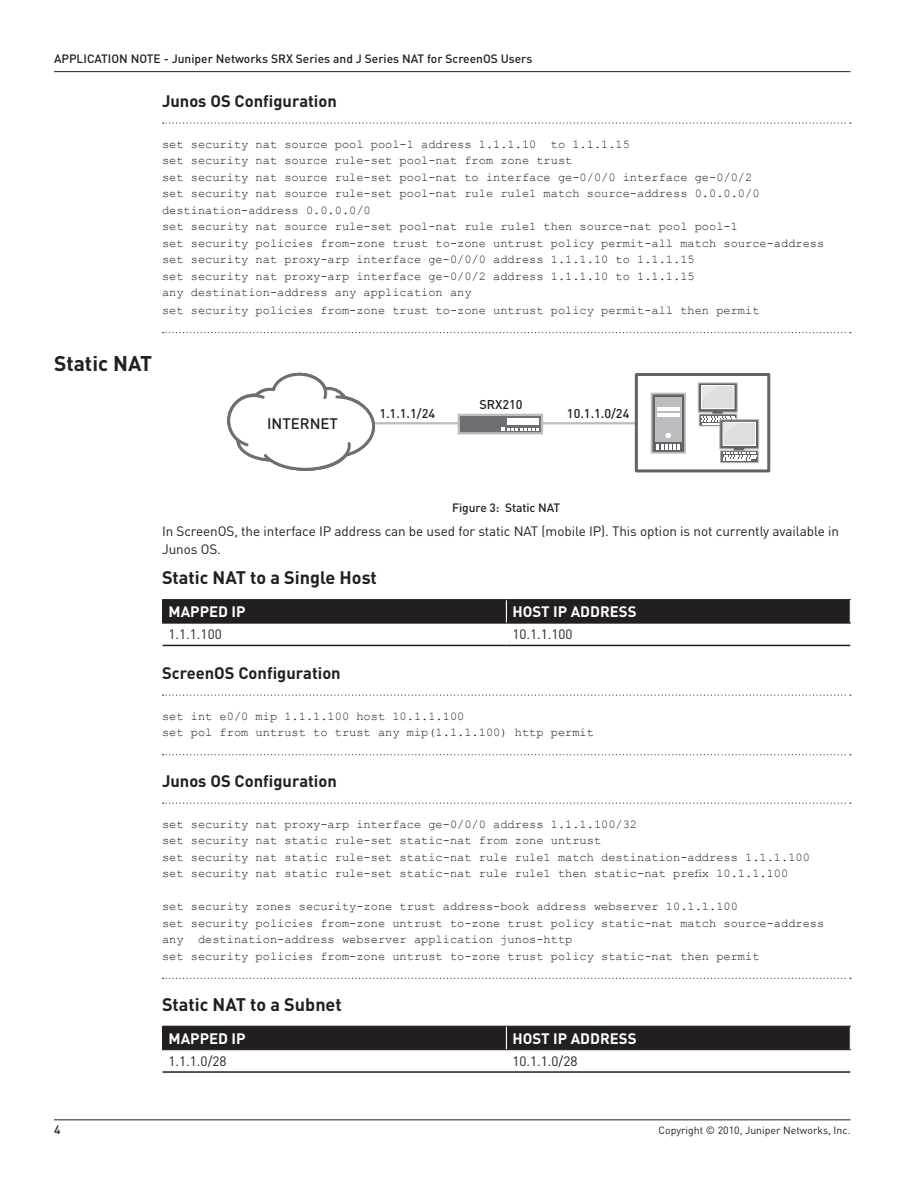
<style>
.page{position:relative;width:918px;height:1188px;background:#fff}
.page>*{position:absolute;margin:0;border:0;box-sizing:border-box;transform-origin:0 0}
._1_Header{font:700 21px "DINOT";color:#231f20}
._2_Subhead{font:700 18px "DINOT";color:#231f20}
._3_subhead{font:700 16.5px "DINOT";color:#231f20}
.Table_Heads{font:700 15px "DINOT";color:#fff}
.t1{font:500 15px "DINOT";color:#231f20}
.Normal_body_text{font:13.5px/18px "DINOT";letter-spacing:-.005em;color:#231f20}
.Table_Text{font:13.5px "DINOT";color:#231f20}
.t2{font:500 12.6px "DINOT";color:#231f20}
.Code_-_Courier_body{font:12px/16.5px "Courier New";color:#231f20}
.Code_-_last_line_wit{font:12px "Courier New";color:#231f20}
.Code_-_first_line_wi{font:12px "Courier New";color:#231f20}
.Figure_Caption_inden{font:500 12px "DINOT";color:#231f20}
.t3{font:10.5px "DINOT";color:#231f20}
</style>
<div class="page">
<hr style="left:54px;top:1119px;width:796px;height:1px;background:#231f20">
<hr style="left:54px;top:71px;width:796px;height:1px;background:#231f20">
<svg style="left:163px;top:122px;width:688px;height:2px"></svg>
<svg style="left:163px;top:332px;width:688px;height:1px"></svg>
<svg style="left:163px;top:695px;width:688px;height:1px"></svg>
<svg style="left:163px;top:754px;width:688px;height:1px"></svg>
<svg style="left:163px;top:803px;width:688px;height:1px"></svg>
<svg style="left:163px;top:978px;width:688px;height:1px"></svg>
<hr style="left:162px;top:599px;width:344px;height:1px;background:#231f20">
<hr style="left:506px;top:599px;width:345px;height:1px;background:#231f20">
<div style="left:162px;top:600px;width:689px;height:23px;background:#231f20"></div>
<hr style="left:162px;top:623px;width:344px;height:1px;background:#231f20">
<hr style="left:506px;top:623px;width:345px;height:1px;background:#231f20">
<hr style="left:163px;top:645px;width:343px;height:1px;background:#231f20">
<hr style="left:506px;top:645px;width:344px;height:1px;background:#231f20">
<div style="left:162px;top:1026px;width:689px;height:23px;background:#231f20"></div>
<hr style="left:162px;top:1049px;width:344px;height:1px;background:#231f20">
<hr style="left:506px;top:1049px;width:345px;height:1px;background:#231f20">
<hr style="left:163px;top:1071px;width:343px;height:2px;background:#231f20">
<hr style="left:506px;top:1071px;width:344px;height:2px;background:#231f20">
<hr style="left:362px;top:422px;width:276px;height:2px;background:#bcbdc0">
<div style="left:635px;top:373px;width:135px;height:99px;border:3px solid #636366"></div>
<div style="left:652px;top:394px;width:33px;height:59px;background:#636366"></div>
<div style="left:651px;top:393px;width:35px;height:61px;border:2px solid #bcbdc0"></div>
<div style="left:655px;top:397px;width:27px;height:45px;background:#bcbdc0"></div>
<hr style="left:657px;top:407px;width:23px;height:4px;background:#fff">
<hr style="left:657px;top:413px;width:23px;height:4px;background:#fff">
<svg style="left:666px;top:433px;width:5px;height:5px"></svg>
<svg style="left:657px;top:444px;width:23px;height:6px"></svg>
<svg style="left:227px;top:372px;width:150px;height:99px"></svg>
<div style="left:720px;top:450px;width:39px;height:13px;border:1px solid #bcbdc0"></div>
<svg style="left:697px;top:382px;width:63px;height:79px"></svg>
<div style="left:459px;top:415px;width:83px;height:18px;background:#6e6f72"></div>
<div style="left:458px;top:414px;width:85px;height:20px;border:2px solid #bcbdc0"></div>
<div style="left:507px;top:418px;width:32px;height:7px;background:#fff"></div>
<svg style="left:501px;top:427px;width:38px;height:4px"></svg>
<p class="Figure_Caption_inden" style="left:54px;top:51px;width:480px">APPLICATION NOTE - Juniper Networks SRX Series and J Series NAT for ScreenOS Users</p>
<p class="_3_subhead" style="left:162px;top:90px;width:176px">Junos OS Configuration</p>
<p class="Code_-_first_line_wi" style="left:162px;top:136px;width:469px">set security nat source pool pool-1 address 1.1.1.10 to 1.1.1.15</p>
<p class="Code_-_Courier_body" style="left:162px;top:152px;width:412px">set security nat source rule-set pool-nat from zone trust</p>
<p class="Code_-_Courier_body" style="left:162px;top:168px;width:592px">set security nat source rule-set pool-nat to interface ge-0/0/0 interface ge-0/0/2</p>
<p class="Code_-_Courier_body" style="left:162px;top:185px;width:599px">set security nat source rule-set pool-nat rule rule1 match source-address 0.0.0.0/0 destination-address 0.0.0.0/0</p>
<p class="Code_-_Courier_body" style="left:162px;top:218px;width:577px">set security nat source rule-set pool-nat rule rule1 then source-nat pool pool-1</p>
<p class="Code_-_Courier_body" style="left:162px;top:234px;width:664px">set security policies from-zone trust to-zone untrust policy permit-all match source-address</p>
<p class="Code_-_Courier_body" style="left:162px;top:251px;width:534px">set security nat proxy-arp interface ge-0/0/0 address 1.1.1.10 to 1.1.1.15</p>
<p class="Code_-_Courier_body" style="left:162px;top:267px;width:534px">set security nat proxy-arp interface ge-0/0/2 address 1.1.1.10 to 1.1.1.15</p>
<p class="Code_-_Courier_body" style="left:162px;top:284px;width:311px">any destination-address any application any</p>
<p class="Code_-_last_line_wit" style="left:162px;top:303px;width:599px">set security policies from-zone trust to-zone untrust policy permit-all then permit</p>
<p class="_1_Header" style="left:54px;top:349px;width:100px">Static NAT</p>
<p class="t1" style="left:267px;top:414px;width:72px">INTERNET</p>
<p class="t2" style="left:379px;top:405px;width:57px">1.1.1.1/24</p>
<p class="t2" style="left:479px;top:396px;width:45px">SRX210</p>
<p class="t2" style="left:567px;top:405px;width:64px">10.1.1.0/24</p>
<p class="Figure_Caption_inden" style="left:452px;top:500px;width:110px">Figure 3: Static NAT</p>
<p class="Normal_body_text" style="left:162px;top:522px;width:679px">In ScreenOS, the interface IP address can be used for static NAT (mobile IP). This option is not currently available in<br>Junos OS.</p>
<p class="_2_Subhead" style="left:162px;top:565px;width:216px">Static NAT to a Single Host</p>
<p class="Table_Heads" style="left:169px;top:602px;width:79px">MAPPED IP</p>
<p class="Table_Heads" style="left:512px;top:602px;width:126px">HOST IP ADDRESS</p>
<p class="Table_Text" style="left:169px;top:625px;width:55px">1.1.1.100</p>
<p class="Table_Text" style="left:512px;top:625px;width:62px">10.1.1.100</p>
<p class="_3_subhead" style="left:162px;top:662px;width:180px">ScreenOS Configuration</p>
<p class="Code_-_first_line_wi" style="left:162px;top:709px;width:304px">set int e0/0 mip 1.1.1.100 host 10.1.1.100</p>
<p class="Code_-_last_line_wit" style="left:162px;top:725px;width:434px">set pol from untrust to trust any mip(1.1.1.100) http permit</p>
<p class="_3_subhead" style="left:162px;top:770px;width:176px">Junos OS Configuration</p>
<p class="Code_-_first_line_wi" style="left:162px;top:817px;width:477px">set security nat proxy-arp interface ge-0/0/0 address 1.1.1.100/32</p>
<p class="Code_-_Courier_body" style="left:162px;top:832px;width:441px">set security nat static rule-set static-nat from zone untrust</p>
<p class="Code_-_Courier_body" style="left:162px;top:848px;width:649px">set security nat static rule-set static-nat rule rule1 match destination-address 1.1.1.100</p>
<p class="Code_-_Courier_body" style="left:162px;top:865px;width:628px">set security nat static rule-set static-nat rule rule1 then static-nat prefix 10.1.1.100</p>
<p class="Code_-_Courier_body" style="left:162px;top:898px;width:577px">set security zones security-zone trust address-book address webserver 10.1.1.100</p>
<p class="Code_-_Courier_body" style="left:162px;top:914px;width:664px">set security policies from-zone untrust to-zone trust policy static-nat match source-address any destination-address webserver application junos-http</p>
<p class="Code_-_last_line_wit" style="left:162px;top:949px;width:599px">set security policies from-zone untrust to-zone trust policy static-nat then permit</p>
<p class="_2_Subhead" style="left:162px;top:992px;width:181px">Static NAT to a Subnet</p>
<p class="Table_Heads" style="left:169px;top:1028px;width:79px">MAPPED IP</p>
<p class="Table_Heads" style="left:512px;top:1028px;width:126px">HOST IP ADDRESS</p>
<p class="Table_Text" style="left:169px;top:1052px;width:60px">1.1.1.0/28</p>
<p class="Table_Text" style="left:512px;top:1052px;width:67px">10.1.1.0/28</p>
<p class="Figure_Caption_inden" style="left:54px;top:1121px;width:8px">4</p>
<p class="t3" style="left:658px;top:1123px;width:194px">Copyright © 2010, Juniper Networks, Inc.</p>
</div>
